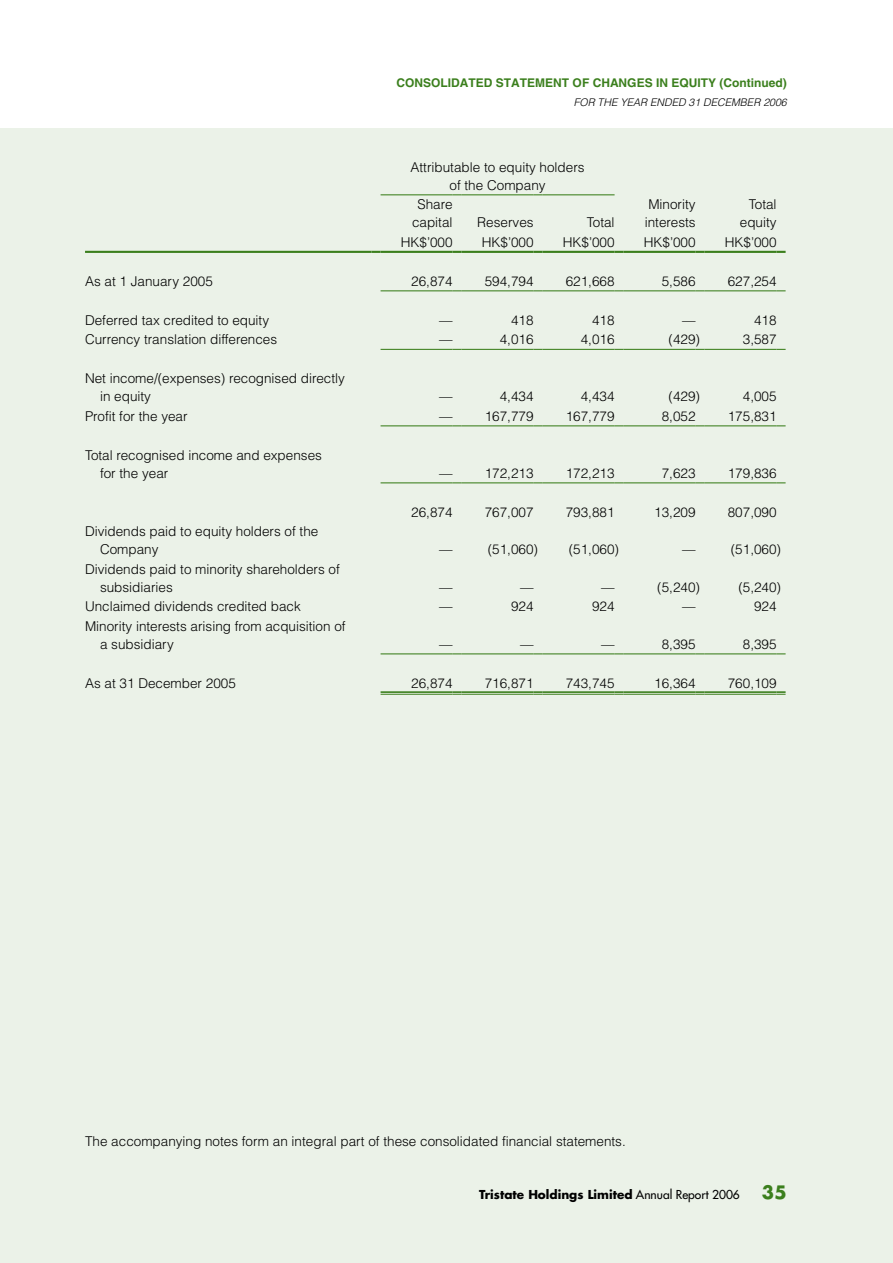
<style>
.page{position:relative;width:893px;height:1263px;background:#ebf2e8}
.page>*{position:absolute;margin:0;border:0;box-sizing:border-box;transform-origin:0 0}
.t1{font:300 13.5px/18px "Helvetica LT Std";color:#000}
.t2{font:700 12px "Helvetica LT Std";color:#3b7f1d}
.t3{font:700 12px "Futura Std";color:#000}
.t4{font:italic 300 10.5px "Helvetica LT Std";color:#000}
.s1{font-weight:500}
.s2{font-size:18px;color:#3b7f1d}
</style>
<div class="page">
<div style="left:0;top:0;width:893px;height:128px;background:#fff"></div>
<hr style="left:85px;top:251px;width:287px;height:2px;background:#3b7f1d">
<svg style="left:372px;top:251px;width:9px;height:2px"></svg>
<hr style="left:381px;top:251px;width:72px;height:2px;background:#3b7f1d">
<svg style="left:453px;top:251px;width:9px;height:2px"></svg>
<hr style="left:462px;top:251px;width:72px;height:2px;background:#3b7f1d">
<svg style="left:534px;top:251px;width:9px;height:2px"></svg>
<hr style="left:543px;top:251px;width:72px;height:2px;background:#3b7f1d">
<svg style="left:615px;top:251px;width:9px;height:2px"></svg>
<hr style="left:624px;top:251px;width:72px;height:2px;background:#3b7f1d">
<svg style="left:696px;top:251px;width:9px;height:2px"></svg>
<hr style="left:705px;top:251px;width:72px;height:2px;background:#3b7f1d">
<svg style="left:777px;top:251px;width:9px;height:2px"></svg>
<hr style="left:381px;top:349px;width:72px;height:1px;background:#3b7f1d">
<hr style="left:462px;top:349px;width:72px;height:1px;background:#3b7f1d">
<hr style="left:543px;top:349px;width:72px;height:1px;background:#3b7f1d">
<hr style="left:624px;top:349px;width:72px;height:1px;background:#3b7f1d">
<hr style="left:705px;top:349px;width:72px;height:1px;background:#3b7f1d">
<hr style="left:381px;top:425px;width:72px;height:1px;background:#3b7f1d">
<hr style="left:462px;top:425px;width:72px;height:1px;background:#3b7f1d">
<hr style="left:543px;top:425px;width:72px;height:1px;background:#3b7f1d">
<hr style="left:624px;top:425px;width:72px;height:1px;background:#3b7f1d">
<hr style="left:705px;top:425px;width:72px;height:1px;background:#3b7f1d">
<hr style="left:381px;top:482px;width:72px;height:1px;background:#3b7f1d">
<hr style="left:462px;top:482px;width:72px;height:1px;background:#3b7f1d">
<hr style="left:543px;top:482px;width:72px;height:1px;background:#3b7f1d">
<hr style="left:624px;top:482px;width:72px;height:1px;background:#3b7f1d">
<hr style="left:705px;top:482px;width:72px;height:1px;background:#3b7f1d">
<hr style="left:381px;top:653px;width:72px;height:1px;background:#3b7f1d">
<hr style="left:462px;top:653px;width:72px;height:1px;background:#3b7f1d">
<hr style="left:543px;top:653px;width:72px;height:1px;background:#3b7f1d">
<hr style="left:624px;top:653px;width:72px;height:1px;background:#3b7f1d">
<hr style="left:705px;top:653px;width:72px;height:1px;background:#3b7f1d">
<hr style="left:381px;top:691px;width:72px;height:2px;background:#3b7f1d">
<hr style="left:381px;top:694px;width:72px;height:1px;background:#3b7f1d">
<svg style="left:453px;top:691px;width:9px;height:4px"></svg>
<hr style="left:462px;top:691px;width:72px;height:2px;background:#3b7f1d">
<hr style="left:462px;top:694px;width:72px;height:1px;background:#3b7f1d">
<svg style="left:534px;top:691px;width:9px;height:4px"></svg>
<hr style="left:543px;top:691px;width:72px;height:2px;background:#3b7f1d">
<hr style="left:543px;top:694px;width:72px;height:1px;background:#3b7f1d">
<svg style="left:615px;top:691px;width:9px;height:4px"></svg>
<hr style="left:624px;top:691px;width:72px;height:2px;background:#3b7f1d">
<hr style="left:624px;top:694px;width:72px;height:1px;background:#3b7f1d">
<svg style="left:696px;top:691px;width:9px;height:4px"></svg>
<hr style="left:705px;top:691px;width:72px;height:2px;background:#3b7f1d">
<hr style="left:705px;top:694px;width:72px;height:1px;background:#3b7f1d">
<svg style="left:777px;top:691px;width:9px;height:4px"></svg>
<hr style="left:381px;top:290px;width:72px;height:1px;background:#3b7f1d">
<hr style="left:462px;top:290px;width:72px;height:1px;background:#3b7f1d">
<hr style="left:543px;top:290px;width:72px;height:1px;background:#3b7f1d">
<hr style="left:624px;top:290px;width:72px;height:1px;background:#3b7f1d">
<hr style="left:705px;top:290px;width:72px;height:1px;background:#3b7f1d">
<hr style="left:381px;top:194px;width:72px;height:1px;background:#3b7f1d">
<hr style="left:462px;top:194px;width:72px;height:1px;background:#3b7f1d">
<hr style="left:543px;top:194px;width:72px;height:1px;background:#3b7f1d">
<p class="t2" style="left:397px;top:76px;width:392px">CONSOLIDATED STATEMENT OF CHANGES IN EQUITY (Continued)</p>
<p class="t4" style="left:574px;top:96px;width:214px">FOR THE YEAR ENDED 31 DECEMBER 2006</p>
<p class="t1" style="left:411px;top:158px;width:176px;text-align:center">Attributable to equity holders of the Company</p>
<p class="t1" style="left:412px;top:195px;width:42px;text-align:center">Share capital</p>
<p class="t1" style="left:477px;top:213px;width:58px">Reserves</p>
<p class="t1" style="left:587px;top:213px;width:29px">Total</p>
<p class="t1" style="left:645px;top:195px;width:52px">Minority interests</p>
<p class="t1" style="left:740px;top:195px;width:38px;text-align:right">Total equity</p>
<p class="t1" style="left:401px;top:233px;width:53px">HK$’000</p>
<p class="t1" style="left:482px;top:233px;width:53px">HK$’000</p>
<p class="t1" style="left:563px;top:233px;width:53px">HK$’000</p>
<p class="t1" style="left:644px;top:233px;width:53px">HK$’000</p>
<p class="t1" style="left:725px;top:233px;width:53px">HK$’000</p>
<p class="t1" style="left:85px;top:272px;width:129px">As at 1 January 2005</p>
<p class="t1" style="left:411px;top:272px;width:43px">26,874</p>
<p class="t1" style="left:485px;top:272px;width:50px">594,794</p>
<p class="t1" style="left:566px;top:272px;width:50px">621,668</p>
<p class="t1" style="left:662px;top:272px;width:35px">5,586</p>
<p class="t1" style="left:728px;top:272px;width:50px">627,254</p>
<p class="t1" style="left:85px;top:311px;width:186px">Deferred tax credited to equity</p>
<p class="t1" style="left:439px;top:311px;width:15px">—</p>
<p class="t1" style="left:511px;top:311px;width:24px">418</p>
<p class="t1" style="left:592px;top:311px;width:24px">418</p>
<p class="t1" style="left:682px;top:311px;width:15px">—</p>
<p class="t1" style="left:754px;top:311px;width:24px">418</p>
<p class="t1" style="left:85px;top:330px;width:194px">Currency translation differences</p>
<p class="t1" style="left:439px;top:330px;width:15px">—</p>
<p class="t1" style="left:500px;top:330px;width:35px">4,016</p>
<p class="t1" style="left:581px;top:330px;width:35px">4,016</p>
<p class="t1" style="left:669px;top:330px;width:33px">(429)</p>
<p class="t1" style="left:743px;top:330px;width:35px">3,587</p>
<p class="t1" style="left:100px;top:369px;width:246px;text-indent:-15px">Net income/(expenses) recognised directly in equity</p>
<p class="t1" style="left:439px;top:387px;width:15px">—</p>
<p class="t1" style="left:500px;top:387px;width:35px">4,434</p>
<p class="t1" style="left:581px;top:387px;width:35px">4,434</p>
<p class="t1" style="left:669px;top:387px;width:33px">(429)</p>
<p class="t1" style="left:743px;top:387px;width:35px">4,005</p>
<p class="t1" style="left:85px;top:407px;width:104px">Profit for the year</p>
<p class="t1" style="left:439px;top:407px;width:96px">— 167,779</p>
<p class="t1" style="left:566px;top:407px;width:50px">167,779</p>
<p class="t1" style="left:662px;top:407px;width:35px">8,052</p>
<p class="t1" style="left:728px;top:407px;width:50px">175,831</p>
<p class="t1" style="left:100px;top:446px;width:223px;text-indent:-15px">Total recognised income and expenses for the year</p>
<p class="t1" style="left:439px;top:464px;width:96px">— 172,213</p>
<p class="t1" style="left:566px;top:464px;width:50px">172,213</p>
<p class="t1" style="left:662px;top:464px;width:35px">7,623</p>
<p class="t1" style="left:728px;top:464px;width:50px">179,836</p>
<p class="t1" style="left:411px;top:503px;width:43px">26,874</p>
<p class="t1" style="left:485px;top:503px;width:50px">767,007</p>
<p class="t1" style="left:566px;top:503px;width:50px">793,881</p>
<p class="t1" style="left:654px;top:503px;width:43px">13,209</p>
<p class="t1" style="left:728px;top:503px;width:50px">807,090</p>
<p class="t1" style="left:100px;top:522px;width:220px;text-indent:-15px">Dividends paid to equity holders of the<br>Company</p>
<p class="t1" style="left:100px;top:560px;width:241px;text-indent:-15px">Dividends paid to minority shareholders of subsidiaries</p>
<p class="t1" style="left:439px;top:540px;width:15px">—</p>
<p class="t1" style="left:488px;top:540px;width:52px">(51,060)</p>
<p class="t1" style="left:569px;top:540px;width:52px">(51,060)</p>
<p class="t1" style="left:682px;top:540px;width:15px">—</p>
<p class="t1" style="left:731px;top:540px;width:52px">(51,060)</p>
<p class="t1" style="left:439px;top:578px;width:15px">—</p>
<p class="t1" style="left:520px;top:578px;width:15px">—</p>
<p class="t1" style="left:601px;top:578px;width:15px">—</p>
<p class="t1" style="left:657px;top:578px;width:44px">(5,240)</p>
<p class="t1" style="left:738px;top:578px;width:44px">(5,240)</p>
<p class="t1" style="left:85px;top:597px;width:217px">Unclaimed dividends credited back</p>
<p class="t1" style="left:439px;top:597px;width:15px">—</p>
<p class="t1" style="left:511px;top:597px;width:24px">924</p>
<p class="t1" style="left:592px;top:597px;width:24px">924</p>
<p class="t1" style="left:682px;top:597px;width:15px">—</p>
<p class="t1" style="left:754px;top:597px;width:24px">924</p>
<p class="t1" style="left:100px;top:617px;width:247px;text-indent:-15px">Minority interests arising from acquisition of a subsidiary</p>
<p class="t1" style="left:439px;top:635px;width:15px">—</p>
<p class="t1" style="left:520px;top:635px;width:15px">—</p>
<p class="t1" style="left:601px;top:635px;width:15px">—</p>
<p class="t1" style="left:662px;top:635px;width:35px">8,395</p>
<p class="t1" style="left:743px;top:635px;width:35px">8,395</p>
<p class="t1" style="left:85px;top:674px;width:152px">As at 31 December 2005</p>
<p class="t1" style="left:411px;top:674px;width:43px">26,874</p>
<p class="t1" style="left:485px;top:674px;width:50px">716,871</p>
<p class="t1" style="left:566px;top:674px;width:50px">743,745</p>
<p class="t1" style="left:654px;top:674px;width:43px">16,364</p>
<p class="t1" style="left:728px;top:674px;width:50px">760,109</p>
<p class="t1" style="left:85px;top:1132px;width:542px">The accompanying notes form an integral part of these consolidated financial statements.</p>
<p class="t3" style="left:479px;top:1186px;width:309px">Tristate Holdings Limited <span class="s1">Annual Report 2006</span> <span class="s2">35</span></p>
</div>
